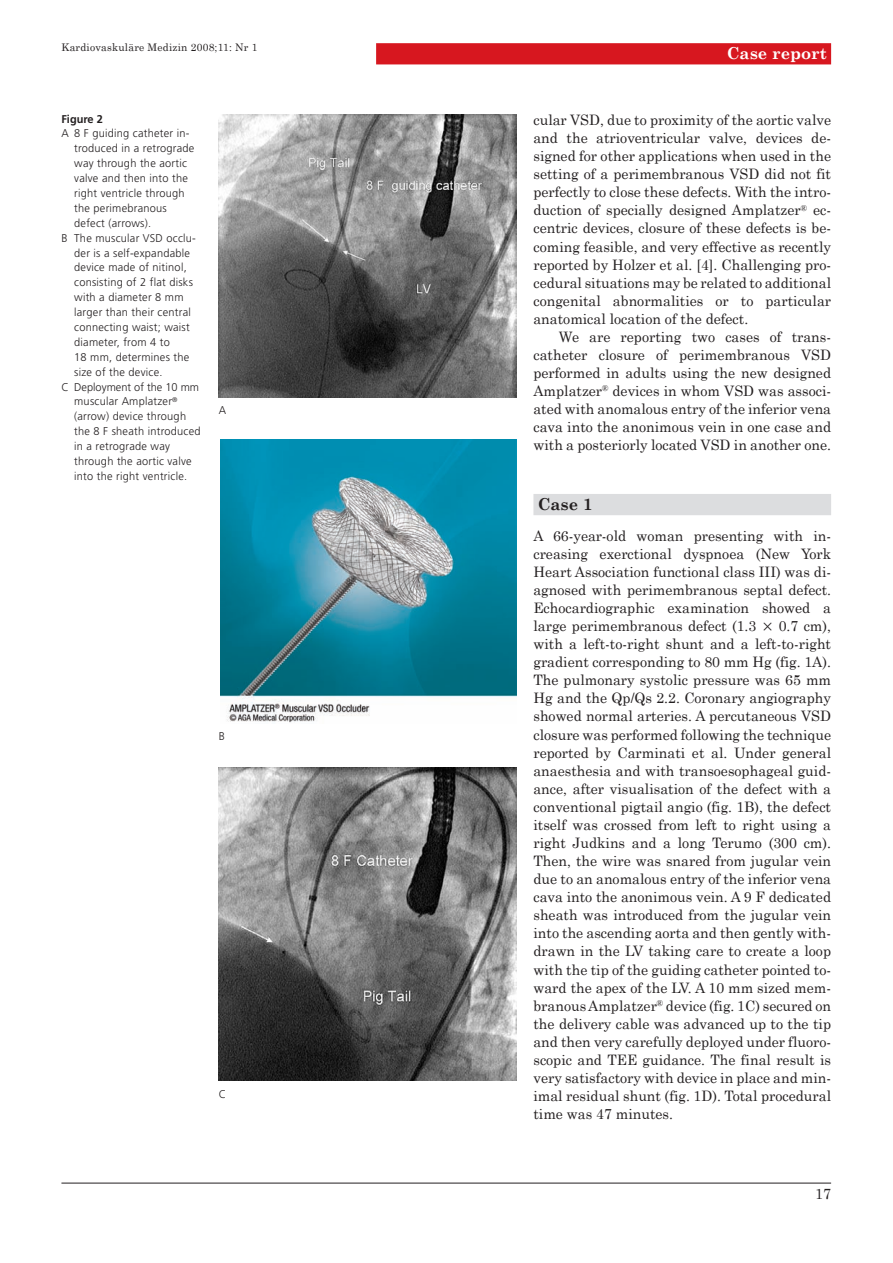
<style>
.page{position:relative;width:893px;height:1263px;background:#fff}
.page>*{position:absolute;margin:0;border:0;box-sizing:border-box;transform-origin:0 0}
.t1{font:700 16.5px "Century Schoolbook";color:#fff}
.t2{font:700 16.5px "Century Schoolbook";color:#231f20}
.t3{font:14.7px "Century Schoolbook";color:#231f20}
.t4{font:14.4px/18px "Century Schoolbook";color:#231f20;text-align:justify}
.t5{font:300 11.25px "Frutiger";letter-spacing:.02em;color:#231f20}
.t6{font:300 11.25px "Frutiger";color:#231f20}
.t7{font:700 11.25px "Frutiger";color:#231f20}
.t8{font:10.5px "Century Schoolbook";letter-spacing:.02em;color:#231f20}
.s1{font-family:"European Pi Two"}
</style>
<div class="page">
<hr style="left:61px;top:1183px;width:770px;height:1px;background:#231f20">
<div style="left:376px;top:43px;width:455px;height:21px;background:#d7171f"></div>
<div style="left:533px;top:494px;width:298px;height:21px;background:#dcdddf"></div>
<img style="left:219px;top:114px;width:297px;height:283px">
<img style="left:220px;top:439px;width:296px;height:284px">
<img style="left:219px;top:767px;width:298px;height:314px">
<p class="t8" style="left:61px;top:41px;width:197px">Kardiovaskuläre Medizin 2008;11: Nr 1</p>
<p class="t7" style="left:61px;top:114px;width:43px">Figure 2</p>
<p class="t5" style="left:61px;top:129px;width:130px">A 8 F guiding catheter in-</p>
<p class="t5" style="left:74px;top:144px;width:122px">troduced in a retrograde</p>
<p class="t5" style="left:74px;top:159px;width:114px">way through the aortic</p>
<p class="t5" style="left:74px;top:174px;width:115px">valve and then into the</p>
<p class="t5" style="left:74px;top:189px;width:112px">right ventricle through</p>
<p class="t5" style="left:74px;top:203px;width:94px">the perimebranous</p>
<p class="t5" style="left:74px;top:218px;width:78px">defect (arrows).</p>
<p class="t5" style="left:61px;top:233px;width:136px">B The muscular VSD occlu-</p>
<p class="t5" style="left:74px;top:248px;width:117px">der is a self-expandable</p>
<p class="t5" style="left:74px;top:263px;width:114px">device made of nitinol,</p>
<p class="t5" style="left:74px;top:278px;width:120px">consisting of 2 flat disks</p>
<p class="t5" style="left:74px;top:293px;width:111px">with a diameter 8 mm</p>
<p class="t5" style="left:74px;top:308px;width:118px">larger than their central</p>
<p class="t5" style="left:74px;top:323px;width:117px">connecting waist; waist</p>
<p class="t5" style="left:74px;top:337px;width:97px">diameter, from 4 to</p>
<p class="t5" style="left:74px;top:352px;width:117px">18 mm, determines the</p>
<p class="t5" style="left:74px;top:367px;width:90px">size of the device.</p>
<p class="t6" style="left:61px;top:382px;width:139px">C Deployment of the 10 mm</p>
<p class="t5" style="left:74px;top:397px;width:105px">muscular Amplatzer<sup>®</sup></p>
<p class="t5" style="left:74px;top:412px;width:113px">(arrow) device through</p>
<p class="t5" style="left:74px;top:427px;width:128px">the 8 F sheath introduced</p>
<p class="t5" style="left:74px;top:442px;width:97px">in a retrograde way</p>
<p class="t5" style="left:74px;top:456px;width:119px">through the aortic valve</p>
<p class="t5" style="left:74px;top:471px;width:115px">into the right ventricle.</p>
<p class="t5" style="left:219px;top:406px;width:9px">A</p>
<p class="t5" style="left:219px;top:731px;width:8px">B</p>
<p class="t5" style="left:219px;top:1089px;width:9px">C</p>
<p class="t1" style="left:727px;top:43px;width:102px">Case report</p>
<p class="t4" style="left:533px;top:110px;width:299px">cular VSD, due to proximity of the aortic valve and the atrioventricular valve, devices de&shy;signed for other applications when used in the setting of a perimembranous VSD did not fit perfectly to close these defects. With the intro&shy;duction of specially designed Amplatzer<sup>®</sup> ec&shy;centric devices, closure of these defects is be&shy;coming feasible, and very effective as recently reported by Holzer et al. [4]. Challenging pro&shy;cedural situations may be related to additional congenital abnormalities or to particular anatomical location of the defect.</p>
<p class="t4" style="left:533px;top:327px;width:299px;text-indent:26px">We are reporting two cases of trans&shy;catheter closure of perimembranous VSD performed in adults using the new designed Amplatzer<sup>®</sup> devices in whom VSD was associ&shy;ated with anomalous entry of the inferior vena cava into the anonimous vein in one case and with a posteriorly located VSD in another one.</p>
<p class="t2" style="left:538px;top:494px;width:56px">Case 1</p>
<p class="t4" style="left:533px;top:526px;width:299px">A 66-year-old woman presenting with in&shy;creasing exerctional dyspnoea (New York Heart Association functional class III) was di&shy;agnosed with perimembranous septal defect.<br>Echocardiographic examination showed a large perimembranous defect (1.3 <span class="s1">-</span> 0.7 cm), with a left-to-right shunt and a left-to-right gradient corresponding to 80 mm Hg (fig. 1A).<br>The pulmonary systolic pressure was 65 mm Hg and the Qp/Qs 2.2. Coronary angiography showed normal arteries. A percutaneous VSD closure was performed following the technique reported by Carminati et al. Under general anaesthesia and with transoesophageal guid&shy;ance, after visualisation of the defect with a conventional pigtail angio (fig. 1B), the defect itself was crossed from left to right using a right Judkins and a long Terumo (300 cm).<br>Then, the wire was snared from jugular vein due to an anomalous entry of the inferior vena cava into the anonimous vein. A 9 F dedicated sheath was introduced from the jugular vein into the ascending aorta and then gently with&shy;drawn in the LV taking care to create a loop with the tip of the guiding catheter pointed to&shy;ward the apex of the LV. A 10 mm sized mem&shy;branous Amplatzer<sup>®</sup> device (fig. 1C) secured on the delivery cable was advanced up to the tip and then very carefully deployed under fluoro&shy;scopic and TEE guidance. The final result is very satisfactory with device in place and min&shy;imal residual shunt (fig. 1D). Total procedural time was 47 minutes.</p>
<p class="t3" style="left:815px;top:1185px;width:18px">17</p>
</div>
